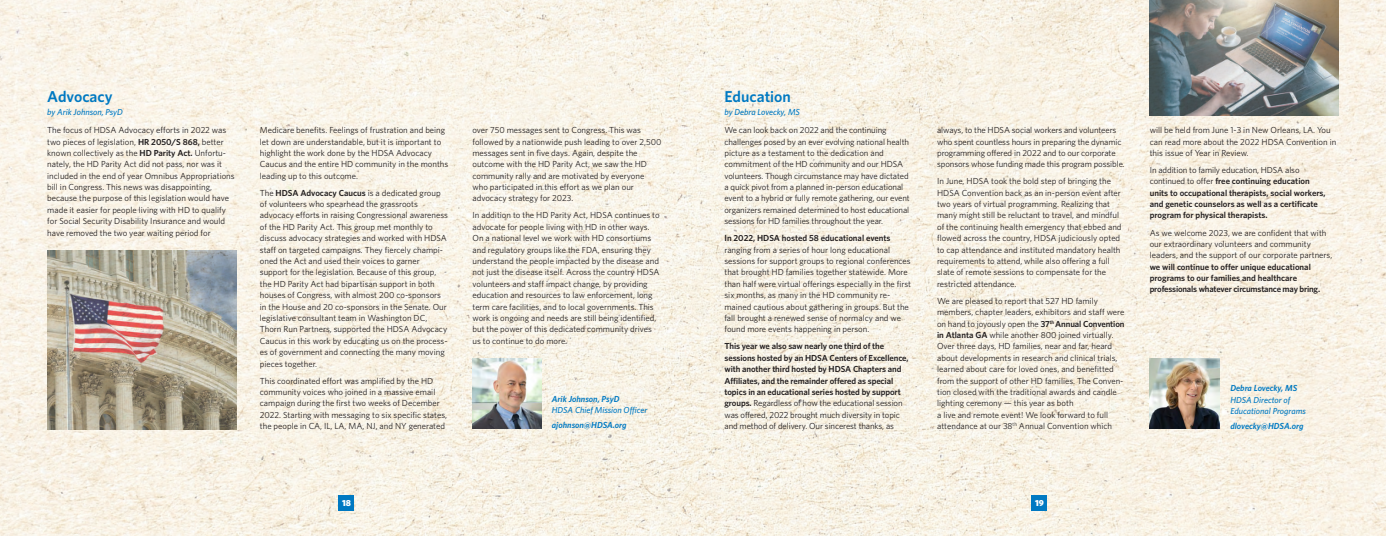
<style>
.page{position:relative;width:1386px;height:536px;background:#fff}
.page>*{position:absolute;margin:0;border:0;box-sizing:border-box;transform-origin:0 0}
.t1{font:600 15.75px "Whitney";color:#0079c2}
.t2{font:8.75px/11.4px "Whitney";color:#231f20}
.t3{font:600 8.75px/11.4px "Whitney";letter-spacing:-.01em;color:#231f20}
.t4{font:italic 500 8.75px/11.4px "Whitney";color:#0079c2}
.t5{font:italic 600 8.75px "Whitney";color:#0079c2}
.t6{font:900 8.75px "Whitney";color:#fff}
.s1{font-weight:600}
.s2{font-weight:400}
</style>
<div class="page">
<img style="left:0;top:0;width:1386px;height:536px">
<div style="left:339px;top:495px;width:15px;height:15px;background:#0079c2"></div>
<img style="left:472px;top:358px;width:70px;height:70px">
<div style="left:1032px;top:495px;width:15px;height:15px;background:#0079c2"></div>
<img style="left:1150px;top:358px;width:69px;height:70px">
<img style="left:47px;top:250px;width:189px;height:179px">
<img style="left:1150px;top:0;width:189px;height:115px">
<p class="t1" style="left:47px;top:87px;width:67px">Advocacy</p>
<p class="t4" style="left:47px;top:106px;width:77px">by Arik Johnson, PsyD</p>
<p class="t2" style="left:47px;top:124px;width:189px">The focus of HDSA Advocacy efforts in 2022 was two pieces of legislation, <span class="s1">HR 2050/S 868,</span> better known collectively as the <span class="s1">HD Parity Act.</span> Unfortu&shy;nately, the HD Parity Act did not pass, nor was it included in the end of year Omnibus Appropriations bill in Congress. This news was disappointing, because the purpose of this legislation would have made it easier for people living with HD to qualify for Social Security Disability Insurance and would have removed the two year waiting period for</p>
<p class="t2" style="left:472px;top:124px;width:190px">over 750 messages sent to Congress. This was followed by a nationwide push leading to over 2,500 messages sent in five days. Again, despite the outcome with the HD Parity Act, we saw the HD community rally and are motivated by everyone who participated in this effort as we plan our advocacy strategy for 2023.</p>
<p class="t2" style="left:260px;top:124px;width:190px">Medicare benefits. Feelings of frustration and being let down are understandable, but it is important to highlight the work done by the HDSA Advocacy Caucus and the entire HD community in the months leading up to this outcome.</p>
<p class="t2" style="left:260px;top:187px;width:190px">The <span class="s1">HDSA Advocacy Caucus</span> is a dedicated group of volunteers who spearhead the grassroots advocacy efforts in raising Congressional awareness of the HD Parity Act. This group met monthly to discuss advocacy strategies and worked with HDSA staff on targeted campaigns. They fiercely champi&shy;oned the Act and used their voices to garner support for the legislation. Because of this group, the HD Parity Act had bipartisan support in both houses of Congress, with almost 200 co-sponsors in the House and 20 co-sponsors in the Senate. Our legislative consultant team in Washington DC, Thorn Run Partners, supported the HDSA Advocacy Caucus in this work by educating us on the process&shy;es of government and connecting the many moving pieces together.</p>
<p class="t2" style="left:260px;top:374px;width:189px">This coordinated effort was amplified by the HD community voices who joined in a massive email campaign during the first two weeks of December 2022. Starting with messaging to six specific states, the people in CA, IL, LA, MA, NJ, and NY generated</p>
<p class="t2" style="left:472px;top:209px;width:189px">In addition to the HD Parity Act, HDSA continues to advocate for people living with HD in other ways.<br>On a national level we work with HD consortiums and regulatory groups like the FDA, ensuring they understand the people impacted by the disease and not just the disease itself. Across the country HDSA volunteers and staff impact change, by providing education and resources to law enforcement, long term care facilities, and to local governments. This work is ongoing and needs are still being identified, but the power of this dedicated community drives us to continue to do more.</p>
<p class="t4" style="left:552px;top:393px;width:97px"><span class="s1">Arik Johnson, PsyD<br></span>HDSA Chief Mission Officer</p>
<p class="t5" style="left:552px;top:420px;width:76px">ajohnson@HDSA.org</p>
<p class="t6" style="left:342px;top:497px;width:10px">18</p>
<p class="t1" style="left:724px;top:87px;width:68px">Education</p>
<p class="t4" style="left:724px;top:106px;width:77px">by Debra Lovecky, MS</p>
<p class="t2" style="left:724px;top:124px;width:187px">We can look back on 2022 and the continuing challenges posed by an ever evolving national health picture as a testament to the dedication and commitment of the HD community and our HDSA volunteers. Though circumstance may have dictated a quick pivot from a planned in-person educational event to a hybrid or fully remote gathering, our event organizers remained determined to host educational sessions for HD families throughout the year.</p>
<p class="t2" style="left:724px;top:232px;width:188px"><span class="s1">In 2022, HDSA hosted 58 educational events </span>ranging from a series of hour long educational sessions for support groups to regional conferences that brought HD families together statewide. More than half were virtual offerings especially in the first six months, as many in the HD community re&shy;mained cautious about gathering in groups. But the fall brought a renewed sense of normalcy and we found more events happening in person.</p>
<p class="t3" style="left:724px;top:340px;width:186px">This year we also saw nearly one third of the sessions hosted by an HDSA Centers of Excellence, with another third hosted by HDSA Chapters and Affiliates, and the remainder offered as special topics in an educational series hosted by support groups. <span class="s2">Regardless of how the educational session was offered, 2022 brought much diversity in topic and method of delivery. Our sincerest thanks, as</span></p>
<p class="t2" style="left:937px;top:124px;width:189px">always, to the HDSA social workers and volunteers who spent countless hours in preparing the dynamic programming offered in 2022 and to our corporate sponsors whose funding made this program possible.</p>
<p class="t2" style="left:937px;top:175px;width:186px">In June, HDSA took the bold step of bringing the HDSA Convention back as an in-person event after two years of virtual programming. Realizing that many might still be reluctant to travel, and mindful of the continuing health emergency that ebbed and flowed across the country, HDSA judiciously opted to cap attendance and instituted mandatory health requirements to attend, while also offering a full slate of remote sessions to compensate for the restricted attendance.</p>
<p class="t2" style="left:937px;top:295px;width:189px">We are pleased to report that 527 HD family members, chapter leaders, exhibitors and staff were on hand to joyously open the <span class="s1">37</span><sup>th</sup> <span class="s1">Annual Convention in Atlanta GA</span> while another 800 joined virtually.<br>Over three days, HD families, near and far, heard about developments in research and clinical trials, learned about care for loved ones, and benefitted from the support of other HD families. The Conven&shy;tion closed with the traditional awards and candle lighting ceremony — this year as both<br>a live and remote event! We look forward to full attendance at our 38<sup>th</sup> Annual Convention which</p>
<p class="t2" style="left:1150px;top:124px;width:188px">will be held from June 1-3 in New Orleans, LA. You can read more about the 2022 HDSA Convention in this issue of Year in Review.</p>
<p class="t3" style="left:1150px;top:164px;width:177px"><span class="s2">In addition to family education, HDSA also continued to offer</span> free continuing education units to occupational therapists, social workers, and genetic counselors as well as a certificate program for physical therapists.</p>
<p class="t2" style="left:1150px;top:227px;width:184px">As we welcome 2023, we are confident that with our extraordinary volunteers and community leaders, and the support of our corporate partners, <span class="s1">we will continue to offer unique educational programs to our families and healthcare professionals whatever circumstance may bring.</span></p>
<p class="t4" style="left:1230px;top:382px;width:77px"><span class="s1">Debra Lovecky, MS<br></span>HDSA Director of<br>Educational Programs</p>
<p class="t5" style="left:1230px;top:421px;width:75px">dlovecky@HDSA.org</p>
<p class="t6" style="left:1035px;top:497px;width:10px">19</p>
</div>
